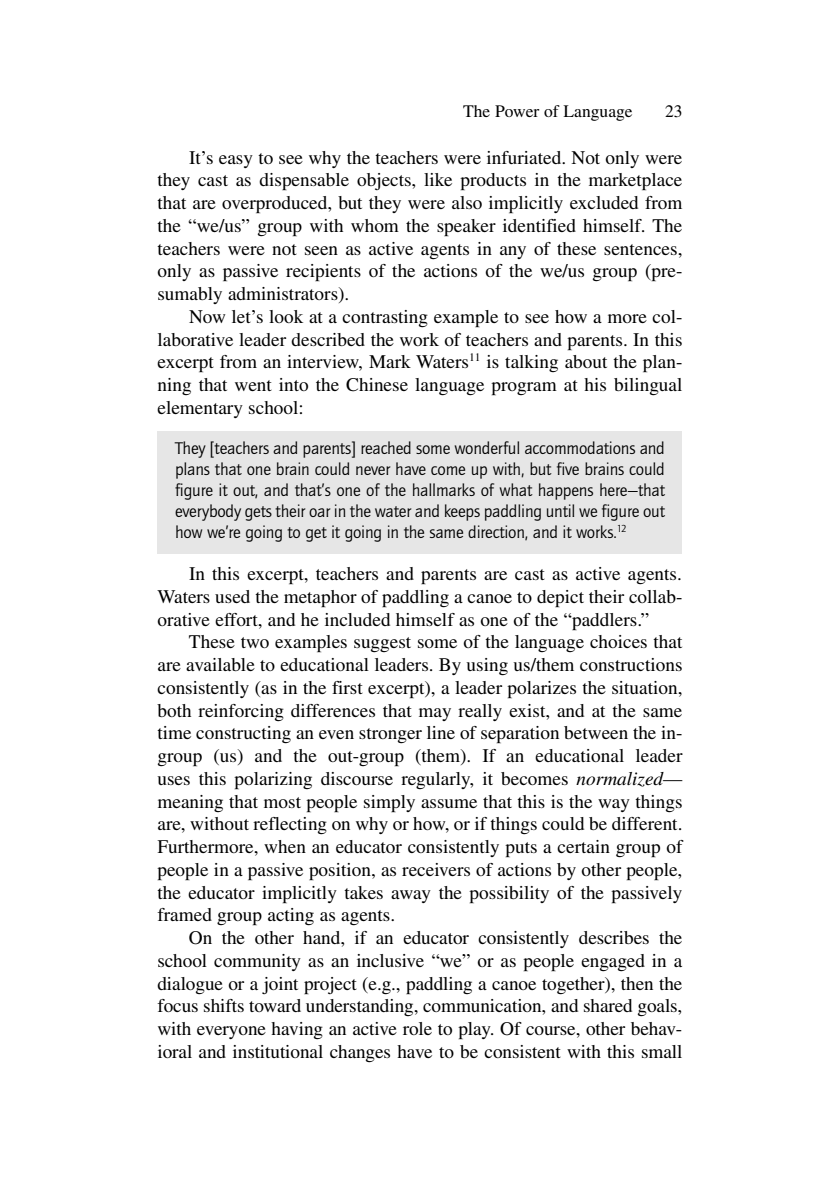
<style>
.page{position:relative;width:819px;height:1197px;background:#fff}
.page>*{position:absolute;margin:0;border:0;box-sizing:border-box;transform-origin:0 0}
.t1{font:19.25px "Times";color:#000}
.t2{font:17.5px/21px "Quay Sans EF";letter-spacing:-.01em;color:#000;text-align:justify}
.t3{font:17.5px "Times";color:#000}
.s1{color:#fff}
.s2{font-style:italic}
</style>
<div class="page">
<div style="left:158px;top:431px;width:524px;height:123px;background:#e6e6e6"></div>
<p class="t3" style="left:463px;top:105px;width:221px">The Power of Language<span class="s1">——</span>23</p>
<p class="t1" style="left:189px;top:151px;width:495px">It’s easy to see why the teachers were infuriated. Not only were</p>
<p class="t1" style="left:158px;top:173px;width:527px">they cast as dispensable objects, like products in the marketplace</p>
<p class="t1" style="left:158px;top:196px;width:527px">that are overproduced, but they were also implicitly excluded from</p>
<p class="t1" style="left:158px;top:219px;width:527px">the “we/us” group with whom the speaker identified himself. The</p>
<p class="t1" style="left:158px;top:242px;width:526px">teachers were not seen as active agents in any of these sentences,</p>
<p class="t1" style="left:158px;top:264px;width:527px">only as passive recipients of the actions of the we/us group (pre-</p>
<p class="t1" style="left:158px;top:287px;width:193px">sumably administrators).</p>
<p class="t1" style="left:189px;top:310px;width:495px">Now let’s look at a contrasting example to see how a more col-</p>
<p class="t1" style="left:158px;top:333px;width:527px">laborative leader described the work of teachers and parents. In this</p>
<p class="t1" style="left:158px;top:355px;width:526px">excerpt from an interview, Mark Waters<sup>11</sup> is talking about the plan-</p>
<p class="t1" style="left:158px;top:378px;width:526px">ning that went into the Chinese language program at his bilingual</p>
<p class="t1" style="left:157px;top:401px;width:148px">elementary school:</p>
<p class="t2" style="left:175px;top:439px;width:492px">They [teachers and parents] reached some wonderful accommodations and plans that one brain could never have come up with, but five brains could figure it out, and that’s one of the hallmarks of what happens here—that everybody gets their oar in the water and keeps paddling until we figure out how we’re going to get it going in the same direction, and it works.<sup>12</sup></p>
<p class="t1" style="left:189px;top:567px;width:494px">In this excerpt, teachers and parents are cast as active agents.</p>
<p class="t1" style="left:157px;top:590px;width:527px">Waters used the metaphor of paddling a canoe to depict their collab-</p>
<p class="t1" style="left:157px;top:613px;width:493px">orative effort, and he included himself as one of the “paddlers.”</p>
<p class="t1" style="left:189px;top:635px;width:495px">These two examples suggest some of the language choices that</p>
<p class="t1" style="left:157px;top:658px;width:526px">are available to educational leaders. By using us/them constructions</p>
<p class="t1" style="left:157px;top:681px;width:527px">consistently (as in the first excerpt), a leader polarizes the situation,</p>
<p class="t1" style="left:157px;top:704px;width:526px">both reinforcing differences that may really exist, and at the same</p>
<p class="t1" style="left:157px;top:726px;width:526px">time constructing an even stronger line of separation between the in-</p>
<p class="t1" style="left:157px;top:749px;width:526px">group (us) and the out-group (them). If an educational leader</p>
<p class="t1" style="left:157px;top:772px;width:527px">uses this polarizing discourse regularly, it becomes <span class="s2">normalized</span>—</p>
<p class="t1" style="left:158px;top:794px;width:526px">meaning that most people simply assume that this is the way things</p>
<p class="t1" style="left:157px;top:817px;width:526px">are, without reflecting on why or how, or if things could be different.</p>
<p class="t1" style="left:157px;top:840px;width:526px">Furthermore, when an educator consistently puts a certain group of</p>
<p class="t1" style="left:157px;top:863px;width:526px">people in a passive position, as receivers of actions by other people,</p>
<p class="t1" style="left:157px;top:885px;width:527px">the educator implicitly takes away the possibility of the passively</p>
<p class="t1" style="left:157px;top:908px;width:239px">framed group acting as agents.</p>
<p class="t1" style="left:189px;top:931px;width:495px">On the other hand, if an educator consistently describes the</p>
<p class="t1" style="left:157px;top:954px;width:526px">school community as an inclusive “we” or as people engaged in a</p>
<p class="t1" style="left:157px;top:976px;width:526px">dialogue or a joint project (e.g., paddling a canoe together), then the</p>
<p class="t1" style="left:157px;top:999px;width:526px">focus shifts toward understanding, communication, and shared goals,</p>
<p class="t1" style="left:157px;top:1022px;width:526px">with everyone having an active role to play. Of course, other behav-</p>
<p class="t1" style="left:157px;top:1045px;width:527px">ioral and institutional changes have to be consistent with this small</p>
</div>
